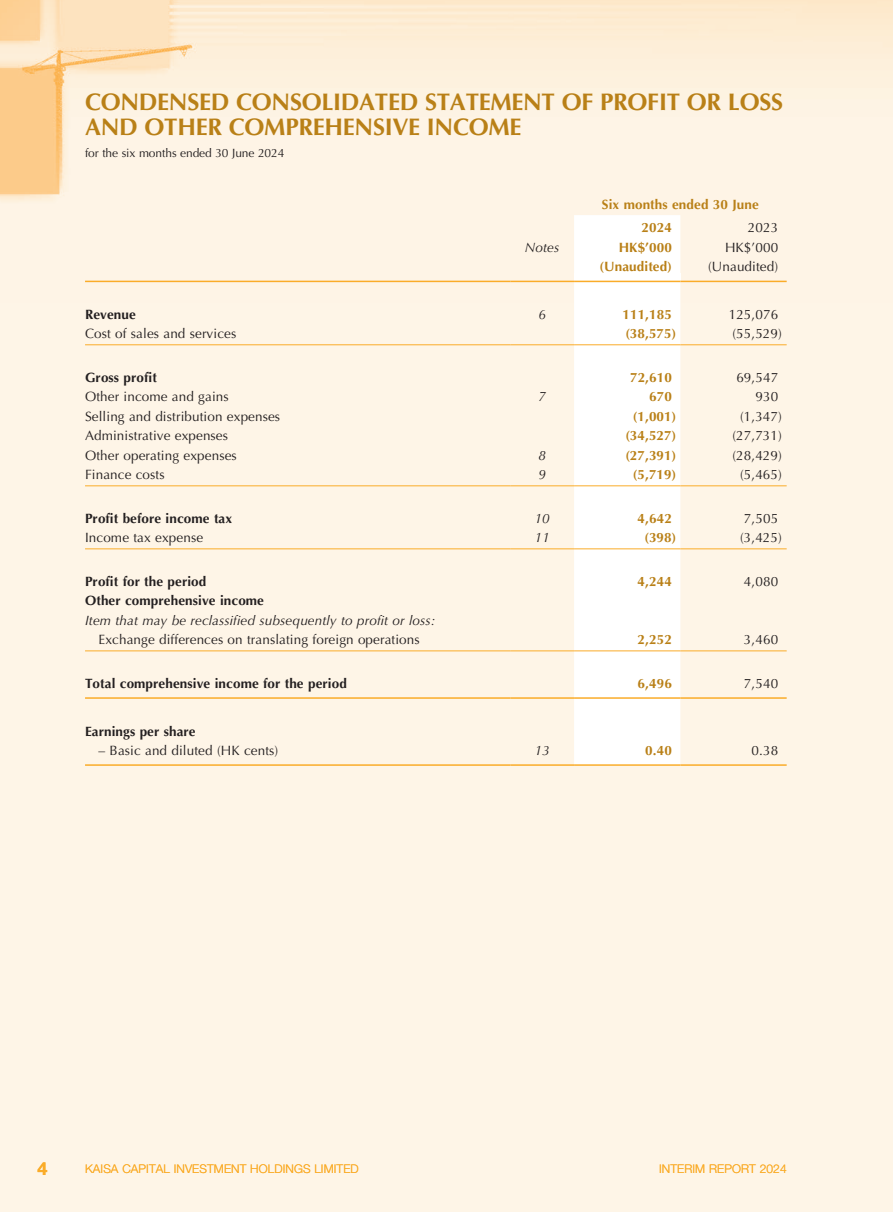
<style>
.page{position:relative;width:893px;height:1212px;background:#fef5e7}
.page>*{position:absolute;margin:0;border:0;box-sizing:border-box;transform-origin:0 0}
.t1{font:700 24px/25.5px "Optima LT Std";letter-spacing:-.01em;color:#b98017}
.t2{font:700 18px "Helvetica Neue LT Std";color:#faac29}
.t3{font:13.5px "Optima LT Std";letter-spacing:.01em;color:#231f20}
.t4{font:700 13.5px "Optima LT Std";letter-spacing:.01em;color:#231f20}
.t5{font:700 13.5px/23.7px "Optima LT Std";letter-spacing:.01em;color:#b98017}
.t6{font:italic 13.5px "Optima LT Std";letter-spacing:.01em;color:#231f20}
.t7{font:300 12px "Helvetica Neue LT Std";letter-spacing:.01em;color:#faac29}
.t8{font:12px "Optima LT Std";letter-spacing:-.005em;color:#231f20}
</style>
<div class="page">
<img style="left:0;top:0;width:893px;height:283px">
<div style="left:574px;top:215px;width:106px;height:549px;background:#fff"></div>
<svg style="left:574px;top:274px;width:106px;height:7px"></svg>
<hr style="left:85px;top:281px;width:425px;height:1px;background:#faac29">
<hr style="left:510px;top:281px;width:64px;height:1px;background:#faac29">
<hr style="left:574px;top:281px;width:106px;height:1px;background:#faac29">
<hr style="left:680px;top:281px;width:107px;height:1px;background:#faac29">
<hr style="left:85px;top:344px;width:425px;height:1px;background:#faac29">
<hr style="left:510px;top:344px;width:64px;height:1px;background:#faac29">
<hr style="left:574px;top:344px;width:106px;height:1px;background:#faac29">
<hr style="left:680px;top:344px;width:107px;height:1px;background:#faac29">
<hr style="left:85px;top:485px;width:425px;height:1px;background:#faac29">
<hr style="left:510px;top:485px;width:64px;height:1px;background:#faac29">
<hr style="left:574px;top:485px;width:106px;height:1px;background:#faac29">
<hr style="left:680px;top:485px;width:107px;height:1px;background:#faac29">
<hr style="left:85px;top:548px;width:425px;height:1px;background:#faac29">
<hr style="left:510px;top:548px;width:64px;height:1px;background:#faac29">
<hr style="left:574px;top:548px;width:106px;height:1px;background:#faac29">
<hr style="left:680px;top:548px;width:107px;height:1px;background:#faac29">
<hr style="left:85px;top:650px;width:425px;height:1px;background:#faac29">
<hr style="left:510px;top:650px;width:64px;height:1px;background:#faac29">
<hr style="left:574px;top:650px;width:106px;height:1px;background:#faac29">
<hr style="left:680px;top:650px;width:107px;height:1px;background:#faac29">
<hr style="left:85px;top:697px;width:425px;height:2px;background:#faac29">
<hr style="left:510px;top:697px;width:64px;height:2px;background:#faac29">
<hr style="left:574px;top:697px;width:106px;height:2px;background:#faac29">
<hr style="left:680px;top:697px;width:107px;height:2px;background:#faac29">
<hr style="left:85px;top:764px;width:425px;height:2px;background:#faac29">
<hr style="left:510px;top:764px;width:64px;height:2px;background:#faac29">
<hr style="left:574px;top:764px;width:106px;height:2px;background:#faac29">
<hr style="left:680px;top:764px;width:107px;height:2px;background:#faac29">
<h1 class="t1" style="left:85px;top:89px;width:700px">CONDENSED CONSOLIDATED STATEMENT OF PROFIT OR LOSS<br>AND OTHER COMPREHENSIVE INCOME</h1>
<p class="t8" style="left:85px;top:146px;width:201px">for the six months ended 30 June 2024</p>
<p class="t5" style="left:641px;top:192px;width:119px;text-indent:-40px">Six months ended 30 June<br>2024</p>
<p class="t3" style="left:748px;top:220px;width:32px">2023</p>
<p class="t6" style="left:525px;top:239px;width:36px">Notes</p>
<p class="t5" style="left:619px;top:236px;width:55px">HK$’000</p>
<p class="t3" style="left:725px;top:239px;width:55px">HK$’000</p>
<p class="t5" style="left:600px;top:255px;width:74px">(Unaudited)</p>
<p class="t3" style="left:708px;top:259px;width:72px">(Unaudited)</p>
<p class="t4" style="left:85px;top:306px;width:52px">Revenue</p>
<p class="t6" style="left:538px;top:306px;width:9px">6</p>
<p class="t5" style="left:622px;top:303px;width:51px">111,185</p>
<p class="t3" style="left:729px;top:306px;width:51px">125,076</p>
<p class="t3" style="left:85px;top:326px;width:153px">Cost of sales and services</p>
<p class="t5" style="left:625px;top:322px;width:53px">(38,575)</p>
<p class="t3" style="left:732px;top:326px;width:51px">(55,529)</p>
<p class="t4" style="left:85px;top:369px;width:73px">Gross profit</p>
<p class="t5" style="left:630px;top:366px;width:43px">72,610</p>
<p class="t3" style="left:736px;top:369px;width:43px">69,547</p>
<p class="t3" style="left:85px;top:389px;width:145px">Other income and gains</p>
<p class="t6" style="left:538px;top:389px;width:9px">7</p>
<p class="t5" style="left:649px;top:385px;width:24px">670</p>
<p class="t3" style="left:755px;top:389px;width:24px">930</p>
<p class="t3" style="left:85px;top:408px;width:197px">Selling and distribution expenses</p>
<p class="t5" style="left:633px;top:405px;width:45px">(1,001)</p>
<p class="t3" style="left:740px;top:408px;width:43px">(1,347)</p>
<p class="t3" style="left:85px;top:428px;width:145px">Administrative expenses</p>
<p class="t5" style="left:625px;top:424px;width:53px">(34,527)</p>
<p class="t3" style="left:732px;top:428px;width:51px">(27,731)</p>
<p class="t3" style="left:85px;top:447px;width:153px">Other operating expenses</p>
<p class="t6" style="left:538px;top:447px;width:9px">8</p>
<p class="t5" style="left:625px;top:444px;width:53px">(27,391)</p>
<p class="t3" style="left:732px;top:447px;width:51px">(28,429)</p>
<p class="t3" style="left:85px;top:467px;width:81px">Finance costs</p>
<p class="t6" style="left:538px;top:467px;width:9px">9</p>
<p class="t5" style="left:633px;top:463px;width:45px">(5,719)</p>
<p class="t3" style="left:740px;top:467px;width:43px">(5,465)</p>
<p class="t4" style="left:85px;top:510px;width:149px">Profit before income tax</p>
<p class="t6" style="left:535px;top:510px;width:17px">10</p>
<p class="t5" style="left:638px;top:507px;width:36px">4,642</p>
<p class="t3" style="left:744px;top:510px;width:36px">7,505</p>
<p class="t3" style="left:85px;top:530px;width:120px">Income tax expense</p>
<p class="t6" style="left:535px;top:530px;width:17px">11</p>
<p class="t5" style="left:644px;top:526px;width:33px">(398)</p>
<p class="t3" style="left:740px;top:530px;width:43px">(3,425)</p>
<p class="t4" style="left:85px;top:573px;width:123px">Profit for the period</p>
<p class="t5" style="left:638px;top:570px;width:36px">4,244</p>
<p class="t3" style="left:744px;top:573px;width:36px">4,080</p>
<p class="t4" style="left:85px;top:593px;width:180px">Other comprehensive income</p>
<p class="t6" style="left:85px;top:612px;width:352px">Item that may be reclassified subsequently to profit or loss:</p>
<p class="t3" style="left:99px;top:632px;width:323px">Exchange differences on translating foreign operations</p>
<p class="t5" style="left:638px;top:628px;width:36px">2,252</p>
<p class="t3" style="left:744px;top:632px;width:36px">3,460</p>
<p class="t4" style="left:85px;top:675px;width:263px">Total comprehensive income for the period</p>
<p class="t5" style="left:638px;top:672px;width:36px">6,496</p>
<p class="t3" style="left:744px;top:675px;width:36px">7,540</p>
<p class="t4" style="left:85px;top:723px;width:112px">Earnings per share</p>
<p class="t3" style="left:99px;top:742px;width:181px">– Basic and diluted (HK cents)</p>
<p class="t6" style="left:535px;top:742px;width:17px">13</p>
<p class="t5" style="left:645px;top:739px;width:28px">0.40</p>
<p class="t3" style="left:752px;top:742px;width:28px">0.38</p>
<h2 class="t2" style="left:38px;top:1158px;width:12px">4</h2>
<p class="t7" style="left:85px;top:1162px;width:275px">KAISA CAPITAL INVESTMENT HOLDINGS LIMITED</p>
<p class="t7" style="left:659px;top:1162px;width:129px">INTERIM REPORT 2024</p>
</div>
